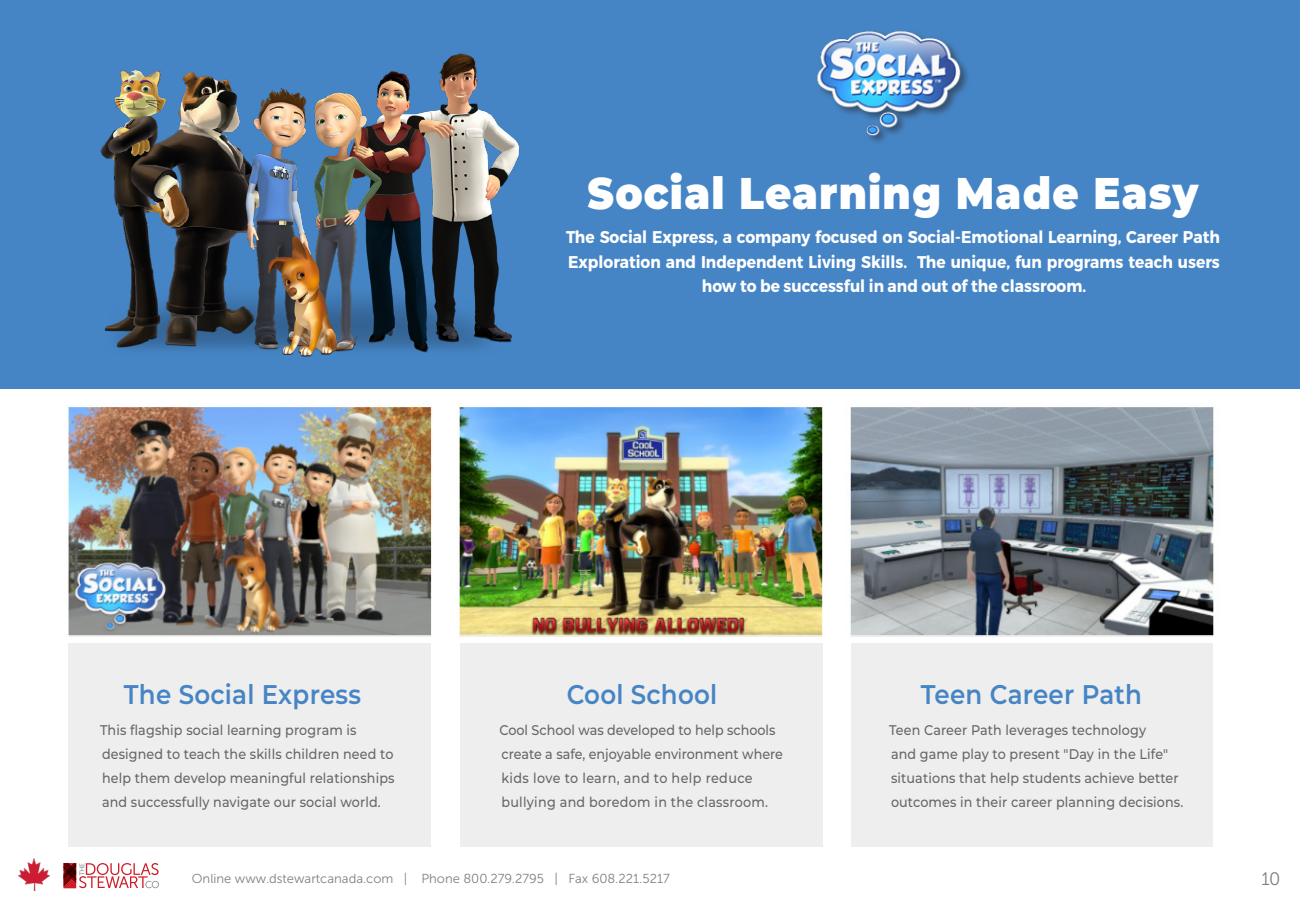
<style>
.page{position:relative;width:1300px;height:900px;background:#fff}
.page>*{position:absolute;margin:0;border:0;box-sizing:border-box;transform-origin:0 0}
.t1{font:900 44.4px "Montserrat";letter-spacing:.03em;color:#fff;scale:.91 1}
.t2{font:600 27px "Montserrat";letter-spacing:.01em;color:#4685c5;scale:.91 1}
.t3{font:18px "Museo Sans 300";color:#808080}
.t4{font:700 17px/24.2px "Montserrat";color:#fff;text-align:center;scale:.91 1}
.t5{font:500 14px/24.2px "Montserrat";letter-spacing:.01em;color:#666;scale:.91 1}
.t6{font:13px "Museo Sans 300";color:#808080}
</style>
<div class="page">
<img style="left:18px;top:858px;width:32px;height:32px">
<div style="left:0;top:0;width:1300px;height:390px;background:#4685c5"></div>
<img style="left:100px;top:53px;width:420px;height:304px">
<img style="left:816px;top:30px;width:152px;height:113px">
<div style="left:68px;top:643px;width:363px;height:204px;background:#eee"></div>
<div style="left:460px;top:643px;width:363px;height:204px;background:#eee"></div>
<div style="left:851px;top:643px;width:362px;height:204px;background:#eee"></div>
<img style="left:67px;top:404px;width:1147px;height:233px">
<svg style="left:64px;top:863px;width:95px;height:25px"></svg>
<h1 class="t1" style="left:588px;top:160px;width:673px">Social Learning Made Easy</h1>
<p class="t4" style="left:566px;top:225px;width:720px">The Social Express, a company focused on Social-Emotional Learning, Career Path<br>Exploration and Independent Living Skills. The unique, fun programs teach users how to be successful in and out of the classroom.</p>
<h2 class="t2" style="left:124px;top:675px;width:262px">The Social Express</h2>
<h2 class="t2" style="left:567px;top:675px;width:167px">Cool School</h2>
<h2 class="t2" style="left:921px;top:675px;width:245px">Teen Career Path</h2>
<p class="t5" style="left:100px;top:717px;width:325px">This flagship social learning program is designed to teach the skills children need to help them develop meaningful relationships and successfully navigate our social world.</p>
<p class="t5" style="left:500px;top:717px;width:313px">Cool School was developed to help schools create a safe, enjoyable environment where kids love to learn, and to help reduce bullying and boredom in the classroom.</p>
<p class="t5" style="left:889px;top:717px;width:325px">Teen Career Path leverages technology<br>and game play to present "Day in the Life" situations that help students achieve better outcomes in their career planning decisions.</p>
<p class="t6" style="left:192px;top:871px;width:479px">Online www.dstewartcanada.com | Phone 800.279.2795 | Fax 608.221.5217</p>
<p class="t3" style="left:1261px;top:869px;width:21px">10</p>
</div>
